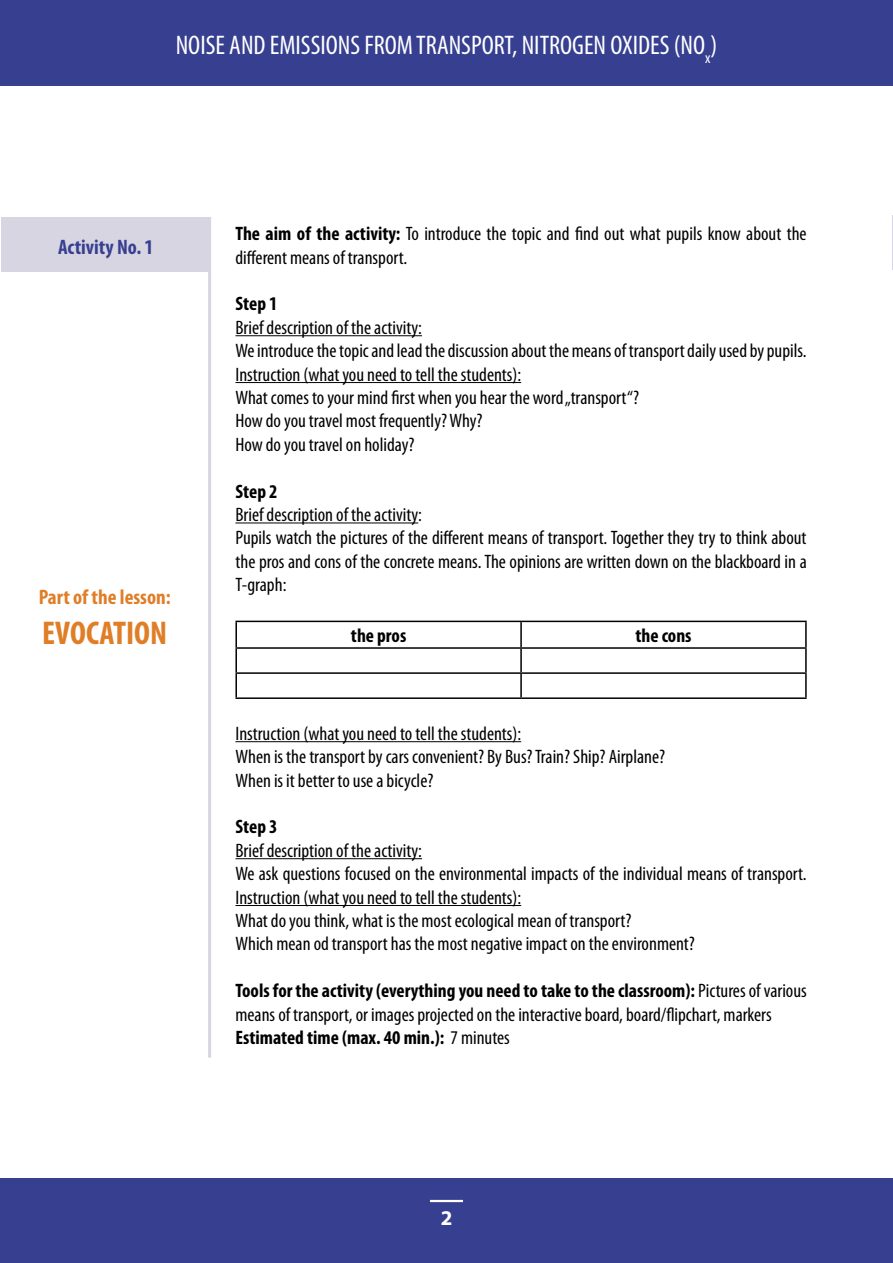
<style>
.page{position:relative;width:893px;height:1263px;background:#fff}
.page>*{position:absolute;margin:0;border:0;box-sizing:border-box;transform-origin:0 0}
.t1{font:700 condensed 33px "Myriad Pro";color:#e07e27}
.t2{font:condensed 27px "Myriad Pro";color:#fff}
.t3{font:700 condensed 21px "Myriad Pro";color:#e07e27}
.t4{font:700 condensed 21px "Myriad Pro";color:#374090}
.t5{font:700 21px "Myriad Pro";color:#fff}
.t6{font:condensed 19.5px/23.4px "Myriad Pro";color:#000}
.t7{font:700 condensed 19.5px "Myriad Pro";color:#000}
.s1{font-weight:700}
</style>
<div class="page">
<div style="left:0;top:0;width:893px;height:85px;background:#374090"></div>
<div style="left:0;top:1178px;width:893px;height:85px;background:#374090"></div>
<hr style="left:430px;top:1200px;width:33px;height:2px;background:#fff">
<hr style="left:235px;top:335px;width:187px;height:1px;background:#000">
<hr style="left:235px;top:382px;width:286px;height:1px;background:#000">
<hr style="left:235px;top:522px;width:183px;height:1px;background:#000">
<hr style="left:235px;top:741px;width:286px;height:1px;background:#000">
<hr style="left:235px;top:858px;width:187px;height:1px;background:#000">
<hr style="left:235px;top:905px;width:286px;height:1px;background:#000">
<hr style="left:235px;top:621px;width:286px;height:1px;background:#000">
<hr style="left:235px;top:622px;width:2px;height:25px;background:#000">
<hr style="left:521px;top:621px;width:286px;height:1px;background:#000">
<hr style="left:520px;top:622px;width:2px;height:25px;background:#000">
<hr style="left:805px;top:622px;width:2px;height:25px;background:#000">
<hr style="left:235px;top:647px;width:286px;height:2px;background:#000">
<hr style="left:235px;top:649px;width:2px;height:23px;background:#000">
<hr style="left:521px;top:647px;width:286px;height:2px;background:#000">
<hr style="left:520px;top:649px;width:2px;height:23px;background:#000">
<hr style="left:805px;top:649px;width:2px;height:23px;background:#000">
<hr style="left:235px;top:672px;width:286px;height:2px;background:#000">
<hr style="left:235px;top:674px;width:2px;height:23px;background:#000">
<hr style="left:521px;top:672px;width:286px;height:2px;background:#000">
<hr style="left:520px;top:674px;width:2px;height:23px;background:#000">
<hr style="left:805px;top:674px;width:2px;height:23px;background:#000">
<hr style="left:235px;top:697px;width:286px;height:2px;background:#000">
<hr style="left:521px;top:697px;width:286px;height:2px;background:#000">
<hr style="left:208px;top:217px;width:3px;height:841px;background:#d8d5e3">
<div style="left:1px;top:217px;width:209px;height:54px;background:#d8d5e3"></div>
<hr style="left:892px;top:216px;width:1px;height:54px;background:#d8d5e3">
<h2 class="t2" style="left:176px;top:29px;width:543px">NOISE AND EMISSIONS FROM TRANSPORT, NITROGEN OXIDES (NO<sub>x</sub>)</h2>
<p class="t4" style="left:58px;top:234px;width:97px">Activity No. 1</p>
<p class="t3" style="left:39px;top:584px;width:133px">Part of the lesson:</p>
<h1 class="t1" style="left:42px;top:612px;width:126px">EVOCATION</h1>
<p class="t6" style="left:235px;top:222px;width:573px"><span class="s1">The aim of the activity:</span> To introduce the topic and find out what pupils know about the different means of transport.</p>
<p class="t7" style="left:235px;top:292px;width:44px">Step 1</p>
<p class="t6" style="left:235px;top:315px;width:573px">Brief description of the activity:<br>We introduce the topic and lead the discussion about the means of transport daily used by pupils.<br>Instruction (what you need to tell the students):<br>What comes to your mind first when you hear the word „transport“?<br>How do you travel most frequently? Why?<br>How do you travel on holiday?</p>
<p class="t7" style="left:235px;top:479px;width:44px">Step 2</p>
<p class="t6" style="left:235px;top:503px;width:573px">Brief description of the activity:<br>Pupils watch the pictures of the different means of transport. Together they try to think about the pros and cons of the concrete means. The opinions are written down on the blackboard in a T-graph:</p>
<p class="t7" style="left:351px;top:623px;width:57px">the pros</p>
<p class="t7" style="left:635px;top:623px;width:58px">the cons</p>
<p class="t6" style="left:235px;top:721px;width:431px">Instruction (what you need to tell the students):<br>When is the transport by cars convenient? By Bus? Train? Ship? Airplane?<br>When is it better to use a bicycle?</p>
<p class="t7" style="left:235px;top:815px;width:44px">Step 3</p>
<p class="t6" style="left:235px;top:838px;width:573px">Brief description of the activity:<br>We ask questions focused on the environmental impacts of the individual means of transport.<br>Instruction (what you need to tell the students):<br>What do you think, what is the most ecological mean of transport?<br>Which mean od transport has the most negative impact on the environment?</p>
<p class="t6" style="left:235px;top:979px;width:573px"><span class="s1">Tools for the activity (everything you need to take to the classroom):</span> Pictures of various means of transport, or images projected on the interactive board, board/flipchart, markers<br><span class="s1">Estimated time (max. 40 min.):</span> 7 minutes</p>
<p class="t5" style="left:441px;top:1204px;width:13px">2</p>
</div>
